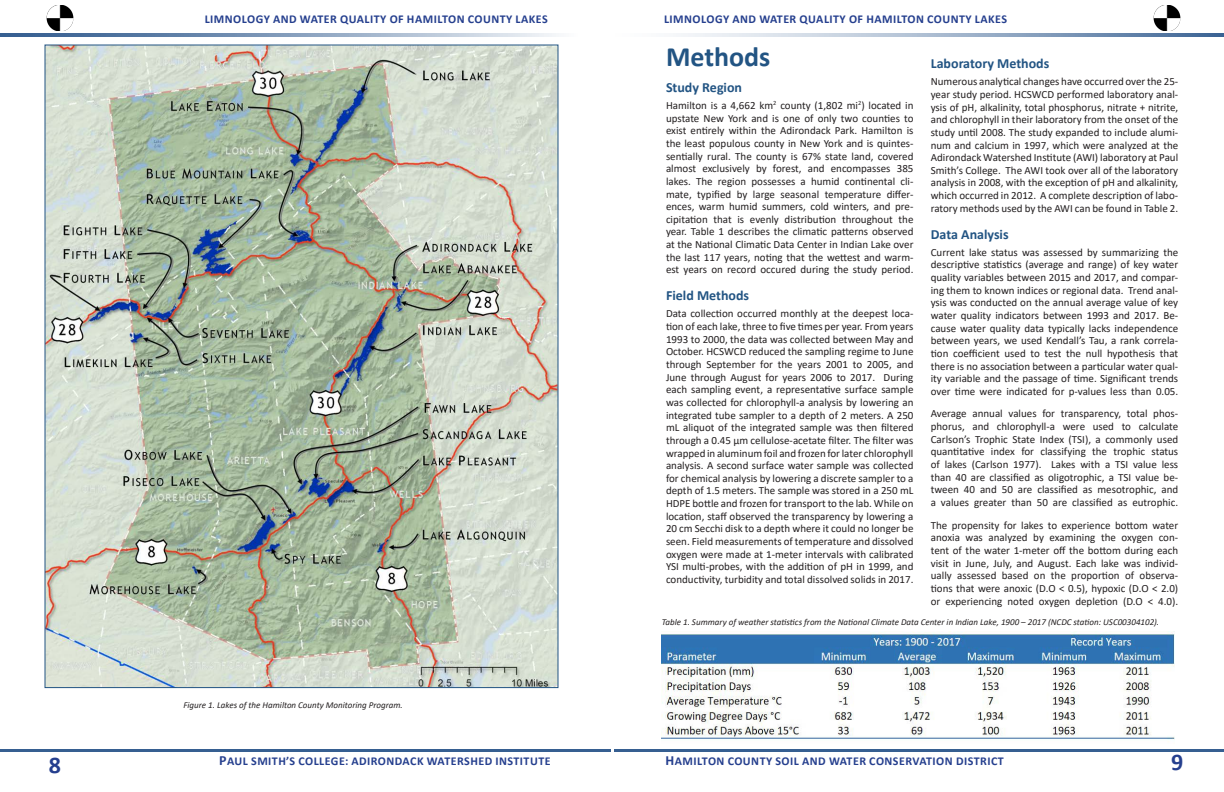
<style>
.page{position:relative;width:1224px;height:792px;background:#fff}
.page>*{position:absolute;margin:0;border:0;box-sizing:border-box;transform-origin:0 0}
.AWI_Heading_1{font:700 28px "Calibri";color:#225483}
.t1{font:700 24px "Calibri";color:#253f8e}
.AWI_Heading_2{font:700 14px "Calibri";color:#225483}
.t2{font:700 12px "Calibri";letter-spacing:.04em;color:#253f8e}
.AWI_Body{font:11px/12.6px "Calibri";color:#231f20;text-align:justify}
.AWI_Figures_Tables_p{font:italic 9px "Calibri";color:#231f20}
.s1{font-size:14px}
</style>
<div class="page">
<hr style="left:614px;top:749px;width:610px;height:3px;background:#365f91">
<hr style="left:0;top:34px;width:612px;height:3px;background:#365f91">
<hr style="left:612px;top:34px;width:612px;height:3px;background:#365f91">
<img style="left:46px;top:6px;width:27px;height:24px">
<hr style="left:0;top:749px;width:611px;height:3px;background:#365f91">
<img style="left:1153px;top:6px;width:27px;height:24px">
<img style="left:46px;top:46px;width:510px;height:640px">
<img style="left:662px;top:632px;width:512px;height:110px">
<p class="t2" style="left:205px;top:11px;width:345px">LIMNOLOGY AND WATER QUALITY OF HAMILTON COUNTY LAKES</p>
<p class="t2" style="left:664px;top:11px;width:345px">LIMNOLOGY AND WATER QUALITY OF HAMILTON COUNTY LAKES</p>
<p class="AWI_Figures_Tables_p" style="left:183px;top:699px;width:221px">Figure 1. Lakes of the Hamilton County Monitoring Program.</p>
<p class="AWI_Heading_1" style="left:666px;top:37px;width:106px">Methods</p>
<p class="AWI_Heading_2" style="left:666px;top:77px;width:78px">Study Region</p>
<p class="AWI_Body" style="left:666px;top:99px;width:249px">Hamilton is a 4,662 km<sup>2</sup> county (1,802 mi<sup>2</sup>) located in upstate New York and is one of only two counties to exist entirely within the Adirondack Park. Hamilton is the least populous county in New York and is quintes&shy;sentially rural. The county is 67% state land, covered almost exclusively by forest, and encompasses 385 lakes. The region possesses a humid continental cli&shy;mate, typified by large seasonal temperature differ&shy;ences, warm humid summers, cold winters, and pre&shy;cipitation that is evenly distribution throughout the year. Table 1 describes the climatic patterns observed at the National Climatic Data Center in Indian Lake over the last 117 years, noting that the wettest and warm&shy;est years on record occured during the study period.</p>
<p class="AWI_Heading_2" style="left:666px;top:286px;width:85px">Field Methods</p>
<p class="AWI_Body" style="left:666px;top:307px;width:249px">Data collection occurred monthly at the deepest loca&shy;tion of each lake, three to five times per year. From years 1993 to 2000, the data was collected between May and October. HCSWCD reduced the sampling regime to June through September for the years 2001 to 2005, and June through August for years 2006 to 2017. During each sampling event, a representative surface sample was collected for chlorophyll-a analysis by lowering an integrated tube sampler to a depth of 2 meters. A 250 mL aliquot of the integrated sample was then filtered through a 0.45 µm cellulose-acetate filter. The filter was wrapped in aluminum foil and frozen for later chlorophyll analysis. A second surface water sample was collected for chemical analysis by lowering a discrete sampler to a depth of 1.5 meters. The sample was stored in a 250 mL HDPE bottle and frozen for transport to the lab. While on location, staff observed the transparency by lowering a 20 cm Secchi disk to a depth where it could no longer be seen. Field measurements of temperature and dissolved oxygen were made at 1-meter intervals with calibrated YSI multi-probes, with the addition of pH in 1999, and conductivity, turbidity and total dissolved solids in 2017.</p>
<p class="AWI_Heading_2" style="left:931px;top:54px;width:120px">Laboratory Methods</p>
<p class="AWI_Body" style="left:931px;top:75px;width:249px">Numerous analytical changes have occurred over the 25- year study period. HCSWCD performed laboratory anal&shy;ysis of pH, alkalinity, total phosphorus, nitrate + nitrite, and chlorophyll in their laboratory from the onset of the study until 2008. The study expanded to include alumi&shy;num and calcium in 1997, which were analyzed at the Adirondack Watershed Institute (AWI) laboratory at Paul Smith’s College. The AWI took over all of the laboratory analysis in 2008, with the exception of pH and alkalinity, which occurred in 2012. A complete description of labo&shy;ratory methods used by the AWI can be found in Table 2.</p>
<p class="AWI_Heading_2" style="left:931px;top:224px;width:79px">Data Analysis</p>
<p class="AWI_Body" style="left:931px;top:245px;width:249px">Current lake status was assessed by summarizing the descriptive statistics (average and range) of key water quality variables between 2015 and 2017, and compar&shy;ing them to known indices or regional data. Trend anal&shy;ysis was conducted on the annual average value of key water quality indicators between 1993 and 2017. Be&shy;cause water quality data typically lacks independence between years, we used Kendall’s Tau, a rank correla&shy;tion coefficient used to test the null hypothesis that there is no association between a particular water qual&shy;ity variable and the passage of time. Significant trends over time were indicated for p-values less than 0.05.</p>
<p class="AWI_Body" style="left:931px;top:407px;width:249px">Average annual values for transparency, total phos&shy;phorus, and chlorophyll-a were used to calculate Carlson’s Trophic State Index (TSI), a commonly used quantitative index for classifying the trophic status of lakes (Carlson 1977). Lakes with a TSI value less than 40 are classified as oligotrophic, a TSI value be&shy;tween 40 and 50 are classified as mesotrophic, and a values greater than 50 are classified as eutrophic.</p>
<p class="AWI_Body" style="left:931px;top:518px;width:249px">The propensity for lakes to experience bottom water anoxia was analyzed by examining the oxygen con&shy;tent of the water 1-meter off the bottom during each visit in June, July, and August. Each lake was individ&shy;ually assessed based on the proportion of observa&shy;tions that were anoxic (D.O &lt; 0.5), hypoxic (D.O &lt; 2.0) or experiencing noted oxygen depletion (D.O &lt; 4.0).</p>
<p class="AWI_Figures_Tables_p" style="left:662px;top:616px;width:499px">Table 1. Summary of weather statistics from the National Climate Data Center in Indian Lake, 1900 – 2017 (NCDC station: USC00304102).</p>
<h2 class="t1" style="left:49px;top:748px;width:14px">8</h2>
<h2 class="t1" style="left:1171px;top:745px;width:14px">9</h2>
<p class="t2" style="left:219px;top:753px;width:333px"><span class="s1">P</span>AUL SMITH’S COLLEGE: ADIRONDACK WATERSHED INSTITUTE</p>
<p class="t2" style="left:666px;top:753px;width:340px"><span class="s1">H</span>AMILTON COUNTY SOIL AND WATER CONSERVATION DISTRICT</p>
</div>
